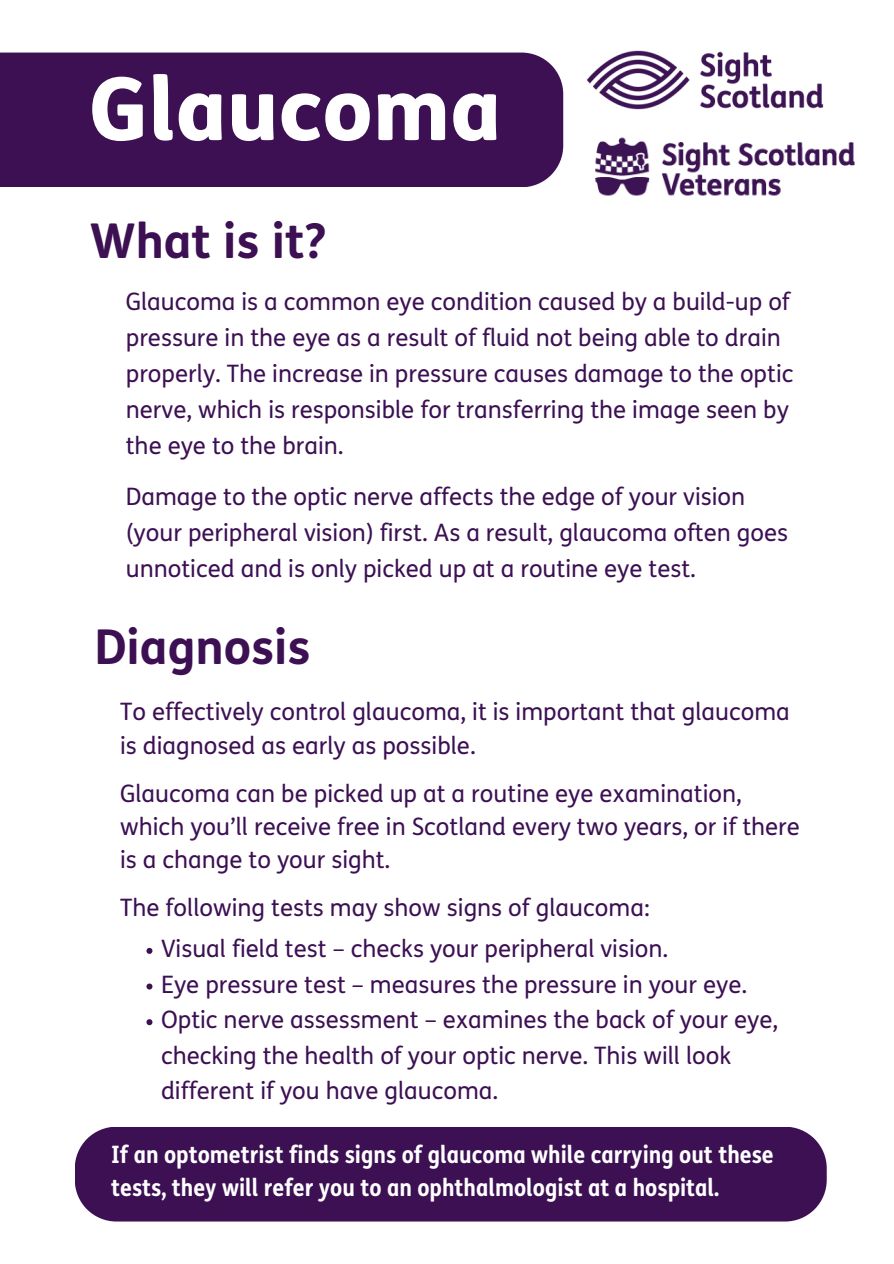
<style>
.page{position:relative;width:894px;height:1264px;background:#fff}
.page>*{position:absolute;margin:0;border:0;box-sizing:border-box;transform-origin:0 0}
.t1{font:800 87px "FS Me";color:#fff}
.t2{font:700 48px "FS Me";color:#3c1053}
.t3{font:24px/33.3px "FS Me";color:#3c1053}
.t4{font:700 24px/32.7px "FS Me Narrow";color:#fff}
</style>
<div class="page">
<div style="left:0;top:53px;width:563px;height:134px;background:#3c1053"></div>
<div style="left:75px;top:1127px;width:751px;height:94px;background:#3c1053"></div>
<img style="left:586px;top:50px;width:238px;height:60px">
<img style="left:595px;top:137px;width:260px;height:59px">
<svg style="left:146px;top:947px;width:6px;height:6px"></svg>
<svg style="left:146px;top:983px;width:6px;height:6px"></svg>
<svg style="left:146px;top:1019px;width:6px;height:6px"></svg>
<p class="t1" style="left:89px;top:75px;width:413px">Glaucoma</p>
<h2 class="t2" style="left:89px;top:222px;width:238px">What is it?</h2>
<p class="t3" style="left:126px;top:287px;width:665px">Glaucoma is a common eye condition caused by a build-up of</p>
<p class="t3" style="left:126px;top:323px;width:656px">pressure in the eye as a result of fluid not being able to drain</p>
<p class="t3" style="left:126px;top:359px;width:669px">properly. The increase in pressure causes damage to the optic</p>
<p class="t3" style="left:126px;top:395px;width:664px">nerve, which is responsible for transferring the image seen by</p>
<p class="t3" style="left:126px;top:431px;width:219px">the eye to the brain.</p>
<p class="t3" style="left:126px;top:482px;width:620px">Damage to the optic nerve affects the edge of your vision</p>
<p class="t3" style="left:126px;top:518px;width:663px">(your peripheral vision) first. As a result, glaucoma often goes</p>
<p class="t3" style="left:126px;top:554px;width:571px">unnoticed and is only picked up at a routine eye test.</p>
<p class="t2" style="left:94px;top:628px;width:217px">Diagnosis</p>
<h2 class="t3" style="left:120px;top:697px;width:671px">To effectively control glaucoma, it is important that glaucoma is diagnosed as early as possible.</h2>
<p class="t3" style="left:120px;top:779px;width:681px">Glaucoma can be picked up at a routine eye examination, which you’ll receive free in Scotland every two years, or if there is a change to your sight.</p>
<p class="t3" style="left:120px;top:893px;width:531px">The following tests may show signs of glaucoma:</p>
<p class="t3" style="left:161px;top:934px;width:508px">Visual field test – checks your peripheral vision.</p>
<p class="t3" style="left:161px;top:969px;width:587px">Eye pressure test – measures the pressure in your eye.</p>
<p class="t3" style="left:161px;top:1004px;width:618px;line-height:35.7px">Optic nerve assessment – examines the back of your eye, checking the health of your optic nerve. This will look different if you have glaucoma.</p>
<h3 class="t4" style="left:111px;top:1140px;width:664px">If an optometrist finds signs of glaucoma while carrying out these tests, they will refer you to an ophthalmologist at a hospital.</h3>
</div>
